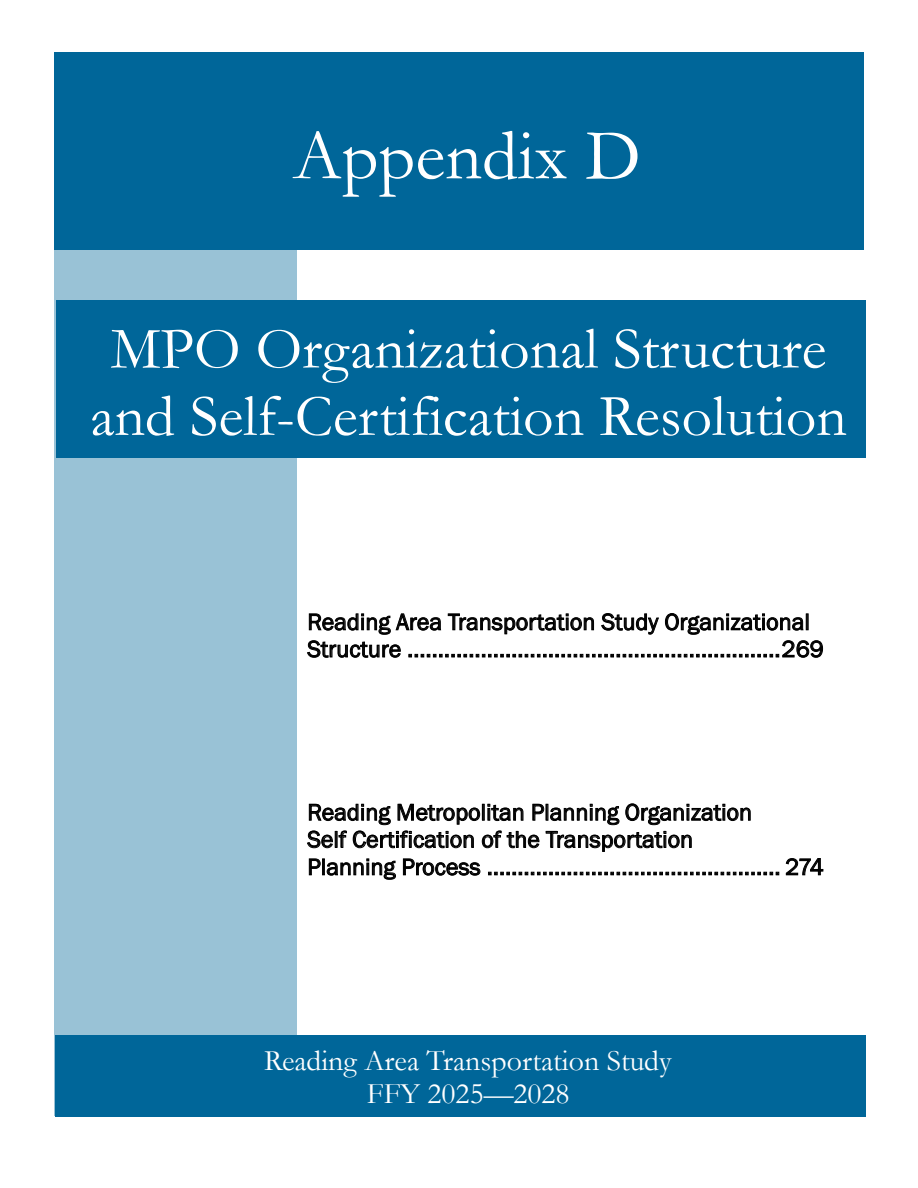
<style>
.page{position:relative;width:918px;height:1188px;background:#fff}
.page>*{position:absolute;margin:0;border:0;box-sizing:border-box;transform-origin:0 0}
.t1{font:72px "Garamond";color:#fff}
.t2{font:59.7px/67.3px "Garamond";color:#fff;text-align:center}
.t3{font:29.85px/33.5px "Garamond";color:#fff;text-align:center}
.t4{font:24px/27.3px "Franklin Gothic";color:#000}
</style>
<div class="page">
<div style="left:54px;top:53px;width:810px;height:197px;background:#069"></div>
<div style="left:54px;top:250px;width:243px;height:865px;background:#99c2d6"></div>
<div style="left:55px;top:1035px;width:810px;height:81px;background:#069"></div>
<div style="left:56px;top:300px;width:810px;height:158px;background:#069"></div>
<p class="t1" style="left:293px;top:107px;width:349px">Appendix D</p>
<p class="t2" style="left:90px;top:314px;width:758px">MPO Organizational Structure and Self-Certification Resolution</p>
<p class="t4" style="left:307px;top:609px;width:518px">Reading Area Transportation Study Organizational<br>Structure ............................................................. 269</p>
<p class="t4" style="left:307px;top:799px;width:518px">Reading Metropolitan Planning Organization<br>Self Certification of the Transportation<br>Planning Process ................................................ 274</p>
<p class="t3" style="left:264px;top:1043px;width:409px">Reading Area Transportation Study<br>FFY 2025—2028</p>
</div>
